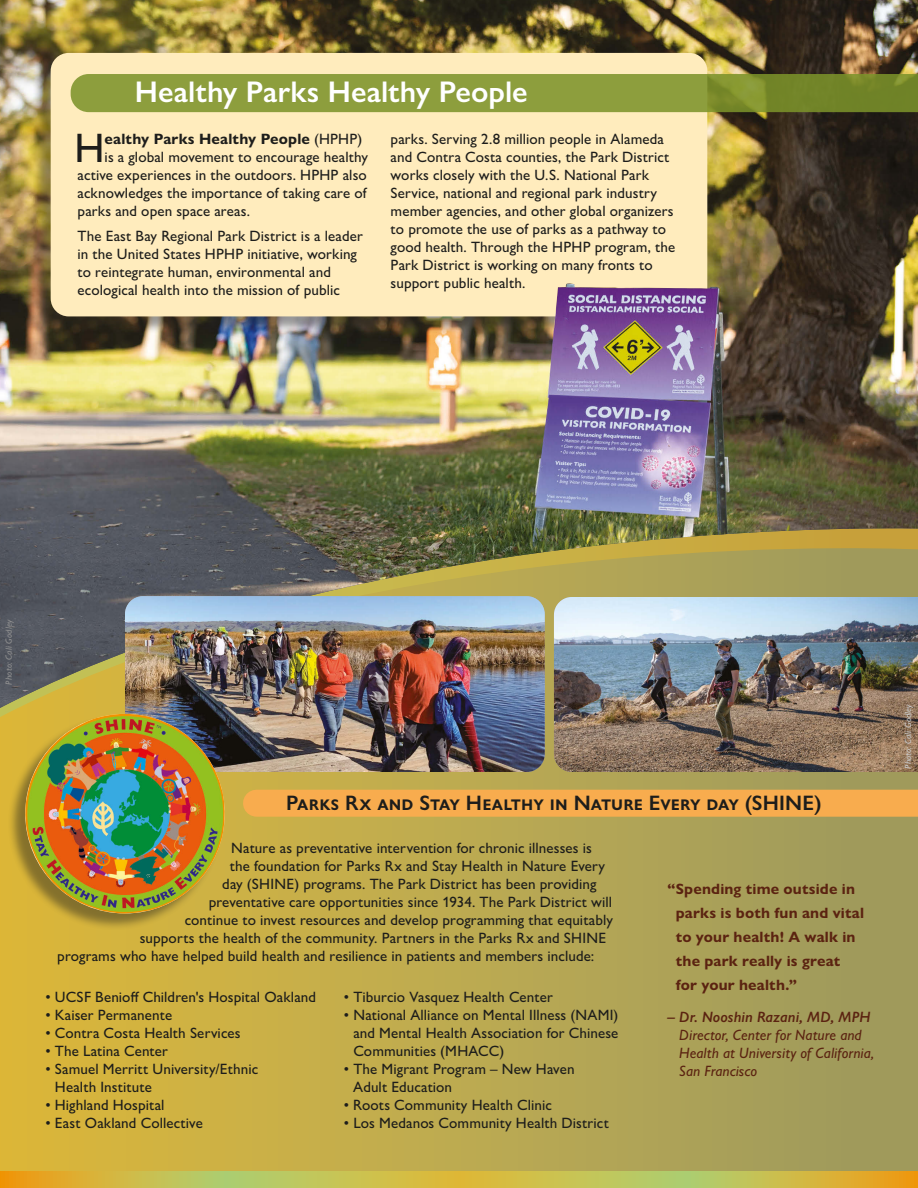
<style>
.page{position:relative;width:918px;height:1188px;background:#fff}
.page>*{position:absolute;margin:0;border:0;box-sizing:border-box;transform-origin:0 0}
.t1{font:500 41.4px "Gill Sans Nova";color:#1d1d1b}
.t2{font:600 30px "Gill Sans Nova";letter-spacing:.005em;color:#fff}
.t3{font:600 21px "Gill Sans Nova";letter-spacing:.005em;color:#1d1d1b}
.t4{font:500 15px/18px "Gill Sans Nova";letter-spacing:.005em;color:#1d1d1b}
.t5{font:700 15px/24px "Gill Sans Nova";letter-spacing:.01em;color:#5b2311}
.t6{font:italic 500 15px/18px "Gill Sans Nova";letter-spacing:.005em;color:#5b2311}
.t7{font:700 15px "Gill Sans Nova";letter-spacing:.015em;color:#1d1d1b}
.t8{font:italic 600 15px "Gill Sans Nova";letter-spacing:.005em;color:#5b2311}
.t9{font:italic 500 9px "Gill Sans Nova";letter-spacing:.015em;color:#cacaca}
.t10{font:italic 500 9px "Gill Sans Nova";letter-spacing:.015em;color:#909090}
.s1{font-weight:500}
</style>
<div class="page">
<div style="left:0;top:497px;width:918px;height:691px;background:linear-gradient(to right,#ddb83b,#9c9a61)"></div>
<img style="left:0;top:0;width:918px;height:708px">
<svg style="left:0;top:1171px;width:918px;height:17px;background:#cbbc4a"></svg>
<img style="left:125px;top:596px;width:420px;height:176px">
<img style="left:554px;top:597px;width:364px;height:175px">
<div style="left:256px;top:790px;width:662px;height:27px;background:#f8ac4e"></div>
<div style="left:7px;top:715px;width:216px;height:216px;background:#1d1d1b;opacity:.45"></div>
<img style="left:24px;top:714px;width:201px;height:199px">
<div style="left:33px;top:54px;width:673px;height:280px;background:#1d1d1b;opacity:.45"></div>
<div style="left:51px;top:53px;width:656px;height:263px;background:#ffecbd;border-radius:18px"></div>
<svg style="left:71px;top:74px;width:847px;height:38px;background:#879838"></svg>
<img style="left:535px;top:283px;width:192px;height:252px">
<h2 class="t2" style="left:135px;top:73px;width:394px">Healthy Parks Healthy People</h2>
<h1 class="t1" style="left:74px;top:123px;width:32px">H</h1>
<p class="t7" style="left:105px;top:129px;width:259px">ealthy Parks Healthy People <span class="s1">(HPHP)</span></p>
<p class="t4" style="left:105px;top:148px;width:265px">is a global movement to encourage healthy</p>
<p class="t4" style="left:78px;top:166px;width:291px">active experiences in the outdoors. HPHP also</p>
<p class="t4" style="left:78px;top:184px;width:291px">acknowledges the importance of taking care of</p>
<p class="t4" style="left:78px;top:202px;width:174px">parks and open space areas.</p>
<p class="t4" style="left:78px;top:226px;width:287px">The East Bay Regional Park District is a leader in the United States HPHP initiative, working to reintegrate human, environmental and ecological health into the mission of public</p>
<p class="t4" style="left:391px;top:130px;width:286px">parks. Serving 2.8 million people in Alameda and Contra Costa counties, the Park District works closely with the U.S. National Park Service, national and regional park industry member agencies, and other global organizers to promote the use of parks as a pathway to good health. Through the HPHP program, the Park District is working on many fronts to support public health.</p>
<p class="t10" style="left:3px;top:685px;width:66px;rotate:-90deg">Photo: Cali Godley</p>
<h3 class="t3" style="left:286px;top:789px;width:537px">Parks Rx and Stay Healthy in Nature Every day (SHINE)</h3>
<p class="t4" style="left:231px;top:839px;width:362px">Nature as preventative intervention for chronic illnesses is</p>
<p class="t4" style="left:230px;top:857px;width:377px">the foundation for Parks Rx and Stay Health in Nature Every</p>
<p class="t4" style="left:222px;top:875px;width:376px">day (SHINE) programs. The Park District has been providing</p>
<p class="t4" style="left:209px;top:893px;width:405px">preventative care opportunities since 1934. The Park District will</p>
<p class="t4" style="left:185px;top:911px;width:430px">continue to invest resources and develop programming that equitably</p>
<p class="t4" style="left:140px;top:929px;width:468px">supports the health of the community. Partners in the Parks Rx and SHINE</p>
<p class="t4" style="left:57px;top:947px;width:539px">programs who have helped build health and resilience in patients and members include:</p>
<p class="t4" style="left:45px;top:988px;width:272px">• UCSF Benioff Children's Hospital Oakland</p>
<p class="t4" style="left:45px;top:1006px;width:129px">• Kaiser Permanente</p>
<p class="t4" style="left:45px;top:1024px;width:197px">• Contra Costa Health Services</p>
<p class="t4" style="left:45px;top:1042px;width:124px">• The Latina Center</p>
<p class="t4" style="left:55px;top:1060px;width:205px;text-indent:-9px">• Samuel Merritt University/Ethnic<br>Health Institute</p>
<p class="t4" style="left:45px;top:1096px;width:121px">• Highland Hospital</p>
<p class="t4" style="left:45px;top:1114px;width:159px">• East Oakland Collective</p>
<p class="t4" style="left:344px;top:988px;width:211px">• Tiburcio Vasquez Health Center</p>
<p class="t4" style="left:353px;top:1006px;width:267px;text-align:justify;text-indent:-9px">• National Alliance on Mental Illness (NAMI) and Mental Health Association for Chinese Communities (MHACC)</p>
<p class="t4" style="left:353px;top:1060px;width:223px;text-indent:-9px">• The Migrant Program – New Haven<br>Adult Education</p>
<p class="t4" style="left:344px;top:1096px;width:210px">• Roots Community Health Clinic</p>
<p class="t4" style="left:344px;top:1114px;width:267px">• Los Medanos Community Health District</p>
<p class="t5" style="left:676px;top:877px;width:190px;text-indent:-8px">“Spending time outside in parks is both fun and vital to your health! A walk in the park really is great for your health.”</p>
<p class="t8" style="left:668px;top:1007px;width:204px">– Dr. Nooshin Razani, MD, MPH</p>
<p class="t6" style="left:679px;top:1025px;width:196px">Director, Center for Nature and<br>Health at University of California,<br>San Francisco</p>
<p class="t9" style="left:903px;top:769px;width:66px;rotate:-90deg">Photo: Cali Godley</p>
</div>
